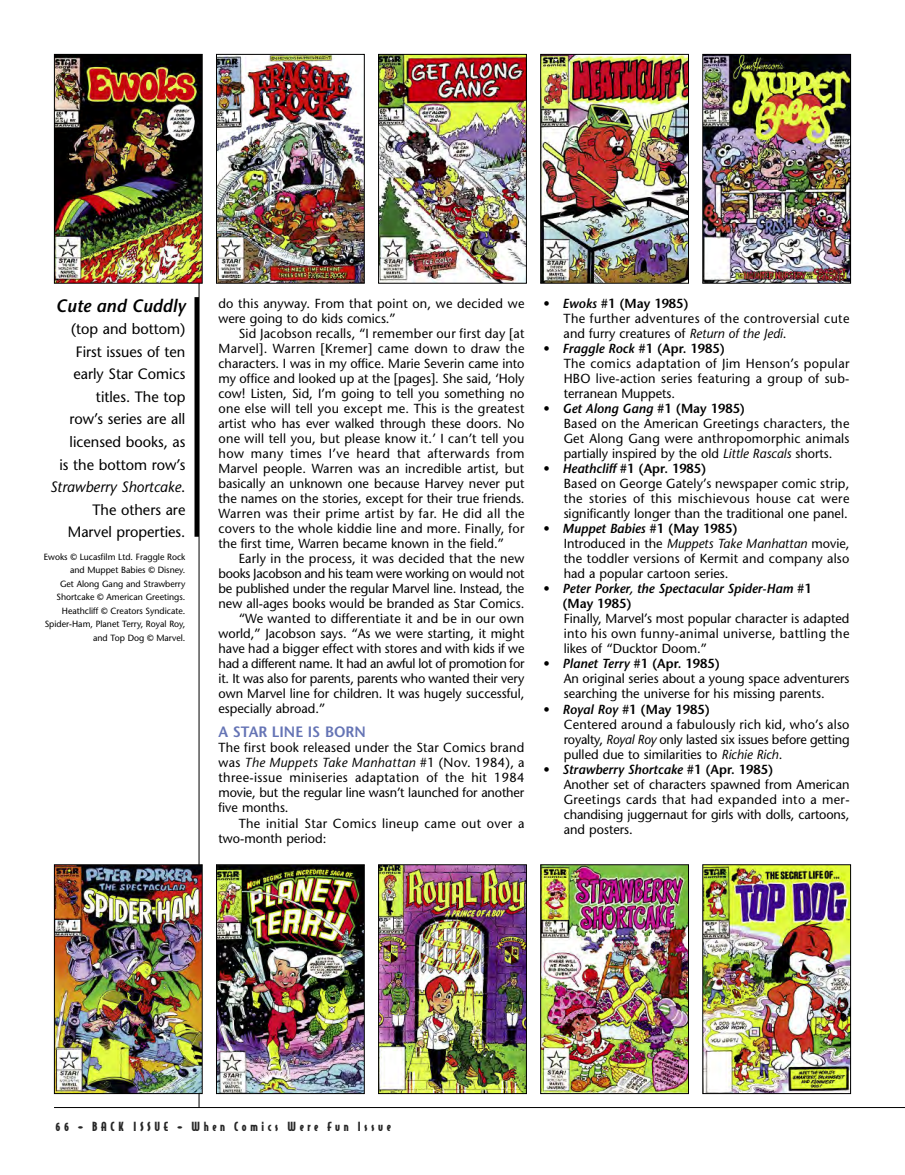
<style>
.page{position:relative;width:905px;height:1175px;background:#fff}
.page>*{position:absolute;margin:0;border:0;box-sizing:border-box;transform-origin:0 0}
.t1{font:italic 600 18px "Stone Sans";color:#000}
.t2{font:15px/22.5px "Stone Sans";color:#000;text-align:right}
.t3{font:600 15px "Stone Sans";color:#6574b5}
.t4{font:13.2px/15px "Stone Sans";color:#000}
.t5{font:13.2px/15px "Stone Sans";letter-spacing:.03em;color:#000}
.t6{font:13.2px "Stone Sans";letter-spacing:-.025em;color:#000}
.t7{font:italic 600 13.2px/15px "Stone Sans";color:#000}
.t8{font:12px "Bodega Sans Black Oldstyle";letter-spacing:.31em;color:#262626}
.t9{font:9px/13.5px "Stone Sans";color:#000;text-align:right}
.s1{font-style:italic}
.s2{font-weight:600;font-style:italic}
.s3{font-weight:600}
.s4{font-weight:400;font-style:normal}
.s5{font-style:normal}
</style>
<div class="page">
<hr style="left:54px;top:1107px;width:850px;height:1px;background:#000">
<hr style="left:199px;top:54px;width:1px;height:1053px;background:#000">
<div style="left:194px;top:297px;width:5px;height:240px;background:#000"></div>
<img style="left:56px;top:56px;width:144px;height:226px">
<div style="left:54px;top:54px;width:148px;height:230px;border:1px solid #000"></div>
<img style="left:218px;top:56px;width:144px;height:226px">
<div style="left:216px;top:54px;width:148px;height:230px;border:1px solid #000"></div>
<img style="left:380px;top:56px;width:144px;height:226px">
<div style="left:378px;top:54px;width:148px;height:230px;border:1px solid #000"></div>
<img style="left:542px;top:56px;width:144px;height:226px">
<div style="left:540px;top:54px;width:148px;height:230px;border:1px solid #000"></div>
<img style="left:704px;top:56px;width:144px;height:226px">
<div style="left:702px;top:54px;width:148px;height:230px;border:1px solid #000"></div>
<img style="left:56px;top:866px;width:144px;height:226px">
<div style="left:54px;top:864px;width:148px;height:230px;border:1px solid #000"></div>
<img style="left:218px;top:866px;width:144px;height:226px">
<div style="left:216px;top:864px;width:148px;height:230px;border:1px solid #000"></div>
<img style="left:380px;top:866px;width:144px;height:226px">
<div style="left:378px;top:864px;width:148px;height:230px;border:1px solid #000"></div>
<img style="left:542px;top:866px;width:144px;height:226px">
<div style="left:540px;top:864px;width:148px;height:230px;border:1px solid #000"></div>
<img style="left:704px;top:866px;width:144px;height:226px">
<h1 class="t1" style="left:56px;top:299px;width:131px">Cute and Cuddly</h1>
<p class="t2" style="left:50px;top:319px;width:137px">(top and bottom)<br>First issues of ten early Star Comics titles. The top<br>row’s series are all licensed books, as<br>is the bottom row’s<br><span class="s1">Strawberry Shortcake</span>.<br>The others are<br>Marvel properties.</p>
<p class="t9" style="left:44px;top:550px;width:143px">Ewoks © Lucasfilm Ltd. Fraggle Rock and Muppet Babies © Disney.<br>Get Along Gang and Strawberry<br>Shortcake © American Greetings.<br>Heathcliff © Creators Syndicate.<br>Spider-Ham, Planet Terry, Royal Roy, and Top Dog © Marvel.</p>
<p class="t4" style="left:218px;top:297px;width:307px">do this anyway. From that point on, we decided we were going to do kids comics.”</p>
<p class="t4" style="left:218px;top:327px;width:307px;text-align:justify;text-indent:20px">Sid Jacobson recalls, “I remember our first day [at Marvel]. Warren [Kremer] came down to draw the characters. I was in my office. Marie Severin came into my office and looked up at the [pages]. She said, ‘Holy cow! Listen, Sid, I’m going to tell you something no one else will tell you except me. This is the greatest artist who has ever walked through these doors. No one will tell you, but please know it.’ I can’t tell you how many times I’ve heard that afterwards from Marvel people. Warren was an incredible artist, but basically an unknown one because Harvey never put the names on the stories, except for their true friends.<br>Warren was their prime artist by far. He did all the covers to the whole kiddie line and more. Finally, for the first time, Warren became known in the field.”</p>
<p class="t4" style="left:239px;top:552px;width:287px">Early in the process, it was decided that the new</p>
<p class="t6" style="left:218px;top:568px;width:307px">books Jacobson and his team were working on would not</p>
<p class="t4" style="left:218px;top:582px;width:307px">be published under the regular Marvel line. Instead, the</p>
<p class="t4" style="left:218px;top:597px;width:307px">new all-ages books would be branded as Star Comics.</p>
<p class="t4" style="left:239px;top:612px;width:287px">“We wanted to differentiate it and be in our own</p>
<p class="t4" style="left:218px;top:627px;width:307px">world,” Jacobson says. “As we were starting, it might</p>
<p class="t4" style="left:218px;top:642px;width:307px">have had a bigger effect with stores and with kids if we</p>
<p class="t6" style="left:218px;top:658px;width:307px">had a different name. It had an awful lot of promotion for</p>
<p class="t4" style="left:218px;top:672px;width:307px">it. It was also for parents, parents who wanted their very</p>
<p class="t4" style="left:218px;top:687px;width:307px">own Marvel line for children. It was hugely successful,</p>
<p class="t4" style="left:218px;top:702px;width:108px">especially abroad.”</p>
<p class="t3" style="left:218px;top:726px;width:149px">A STAR LINE IS BORN</p>
<p class="t4" style="left:218px;top:741px;width:307px;text-align:justify">The first book released under the Star Comics brand was <span class="s1">The Muppets Take Manhattan</span> #1 (Nov. 1984), a three-issue miniseries adaptation of the hit 1984 movie, but the regular line wasn’t launched for another five months.</p>
<p class="t5" style="left:218px;top:816px;width:307px;text-indent:20px">The initial Star Comics lineup came out over a two-month period:</p>
<p class="t5" style="left:563px;top:297px;width:287px;text-indent:-20px">• <span class="s2">Ewoks</span> <span class="s3">#1 (May 1985)<br></span>The further adventures of the controversial cute and furry creatures of <span class="s1">Return of the Jedi</span>.</p>
<p class="t4" style="left:563px;top:342px;width:287px;text-indent:-20px">• <span class="s2">Fraggle Rock</span> <span class="s3">#1 (Apr. 1985)<br></span>The comics adaptation of Jim Henson’s popular HBO live-action series featuring a group of sub&shy;terranean Muppets.</p>
<p class="t4" style="left:563px;top:402px;width:287px;text-indent:-20px">• <span class="s2">Get Along Gang</span> <span class="s3">#1 (May 1985)<br></span>Based on the American Greetings characters, the Get Along Gang were anthropomorphic animals partially inspired by the old <span class="s1">Little Rascals</span> shorts.</p>
<p class="t4" style="left:563px;top:462px;width:287px;text-indent:-20px">• <span class="s2">Heathcliff</span> <span class="s3">#1 (Apr. 1985)<br></span>Based on George Gately’s newspaper comic strip, the stories of this mischievous house cat were significantly longer than the traditional one panel.</p>
<p class="t4" style="left:563px;top:522px;width:287px;text-indent:-20px">• <span class="s2">Muppet Babies</span> <span class="s3">#1 (May 1985)<br></span>Introduced in the <span class="s1">Muppets Take Manhattan</span> movie, the toddler versions of Kermit and company also had a popular cartoon series.</p>
<p class="t7" style="left:562px;top:582px;width:251px;text-indent:-19px"><span class="s4">•</span> Peter Porker, the Spectacular Spider-Ham <span class="s5">#1 (May 1985)</span></p>
<p class="t4" style="left:563px;top:612px;width:287px;text-align:justify">Finally, Marvel’s most popular character is adapted into his own funny-animal universe, battling the likes of “Ducktor Doom.”</p>
<p class="t4" style="left:563px;top:657px;width:287px;text-indent:-20px">• <span class="s2">Planet Terry</span> <span class="s3">#1 (Apr. 1985)<br></span>An original series about a young space adventurers searching the universe for his missing parents.</p>
<p class="t4" style="left:563px;top:703px;width:287px;text-indent:-20px">• <span class="s2">Royal Roy</span> <span class="s3">#1 (May 1985)<br></span>Centered around a fabulously rich kid, who’s also royalty, <span class="s1">Royal Roy</span> only lasted six issues before getting pulled due to similarities to <span class="s1">Richie Rich</span>.</p>
<p class="t4" style="left:563px;top:763px;width:287px;text-indent:-20px">• <span class="s2">Strawberry Shortcake</span> <span class="s3">#1 (Apr. 1985)<br></span>Another set of characters spawned from American Greetings cards that had expanded into a mer&shy;chandising juggernaut for girls with dolls, cartoons, and posters.</p>
<p class="t8" style="left:55px;top:1120px;width:337px">66 • BACK ISSUE • When Comics Were Fun Issue</p>
</div>
